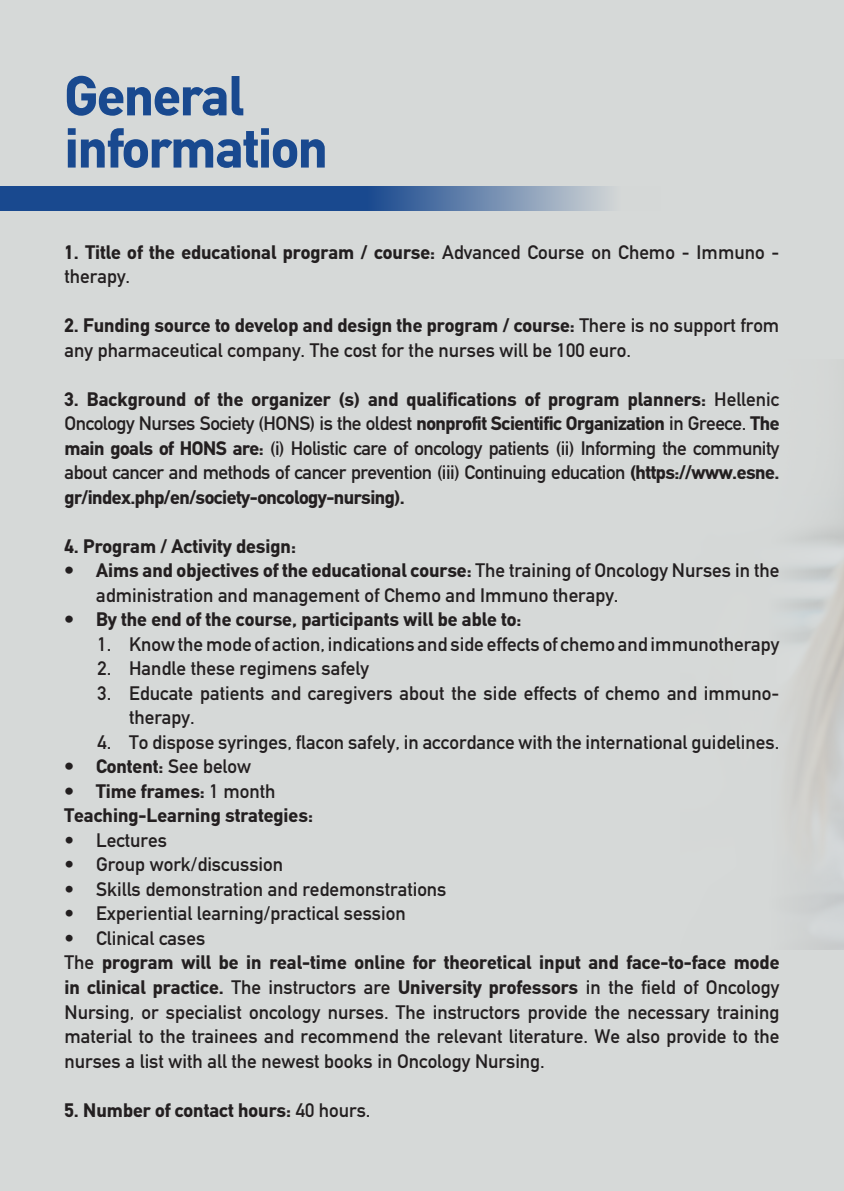
<style>
.page{position:relative;width:844px;height:1191px;background:#fff}
.page>*{position:absolute;margin:0;border:0;box-sizing:border-box;transform-origin:0 0}
.t1{font:700 55.3px/52.1px "CF Din";letter-spacing:-.02em;color:#19498f}
.t2{font:19.25px/24.5px "CF Din";color:#231f20}
.t3{font:700 19.25px/24.5px "CF Din";color:#231f20}
.s1{font-weight:400}
.s2{font-weight:700}
</style>
<div class="page">
<div style="left:0;top:0;width:843px;height:1191px;background:#d6d9d8"></div>
<svg style="left:0;top:187px;width:609px;height:24px;background:#3c639c"></svg>
<svg style="left:843px;top:949px;width:1px;height:24px"></svg>
<h1 class="t1" style="left:64px;top:71px;width:265px">General information</h1>
<p class="t3" style="left:64px;top:240px;width:716px">1. Title of the educational program / course: <span class="s1">Advanced Course on Chemo - Immuno - therapy.</span></p>
<p class="t2" style="left:64px;top:313px;width:716px"><span class="s2">2. Funding source to develop and design the program / course:</span> There is no support from any pharmaceutical company. The cost for the nurses will be 100 euro.</p>
<p class="t3" style="left:64px;top:387px;width:716px;text-align:justify">3. Background of the organizer (s) and qualifications of program planners: <span class="s1">Hellenic Oncology Nurses Society (HONS) is the oldest</span> nonprofit Scientific Organization <span class="s1">in Greece.</span> The main goals of HONS are: <span class="s1">(i) Holistic care of oncology patients (ii) Informing the community about cancer and methods of cancer prevention (iii) Continuing education</span> (https://www.esne. gr/index.php/en/society-oncology-nursing).</p>
<p class="t3" style="left:64px;top:534px;width:233px">4. Program / Activity design:</p>
<p class="t2" style="left:96px;top:558px;width:684px;text-indent:-31px"><span class="s2">• Aims and objectives of the educational course:</span> The training of Oncology Nurses in the administration and management of Chemo and Immuno therapy.</p>
<p class="t3" style="left:64px;top:607px;width:458px">• By the end of the course, participants will be able to:</p>
<p class="t2" style="left:97px;top:632px;width:683px">1. Know the mode of action, indications and side effects of chemo and immunotherapy</p>
<p class="t2" style="left:97px;top:656px;width:273px">2. Handle these regimens safely</p>
<p class="t2" style="left:129px;top:681px;width:651px;text-indent:-31px">3. Educate patients and caregivers about the side effects of chemo and immuno&shy;therapy.</p>
<p class="t2" style="left:97px;top:730px;width:683px">4. Τo dispose syringes, flacon safely, in accordance with the international guidelines.</p>
<p class="t3" style="left:64px;top:754px;width:188px">• Content: <span class="s1">See below</span></p>
<p class="t3" style="left:64px;top:779px;width:250px">• Time frames: <span class="s1">1 month<br></span>Teaching-Learning strategies:</p>
<p class="t2" style="left:64px;top:828px;width:104px">• Lectures</p>
<p class="t2" style="left:64px;top:852px;width:220px">• Group work/discussion</p>
<p class="t2" style="left:64px;top:877px;width:383px">• Skills demonstration and redemonstrations</p>
<p class="t2" style="left:64px;top:901px;width:343px">• Experiential learning/practical session</p>
<p class="t2" style="left:64px;top:926px;width:716px">• Clinical cases<br>The <span class="s2">program will be in real-time online for theoretical input and face-to-face mode in clinical practice.</span> The instructors are <span class="s2">University professors</span> in the field of Oncology Nursing, or specialist oncology nurses. The instructors provide the necessary training material to the trainees and recommend the relevant literature. We also provide to the nurses a list with all the newest books in Oncology Nursing.</p>
<p class="t3" style="left:64px;top:1097px;width:307px">5. Number of contact hours: <span class="s1">40 hours.</span></p>
</div>
